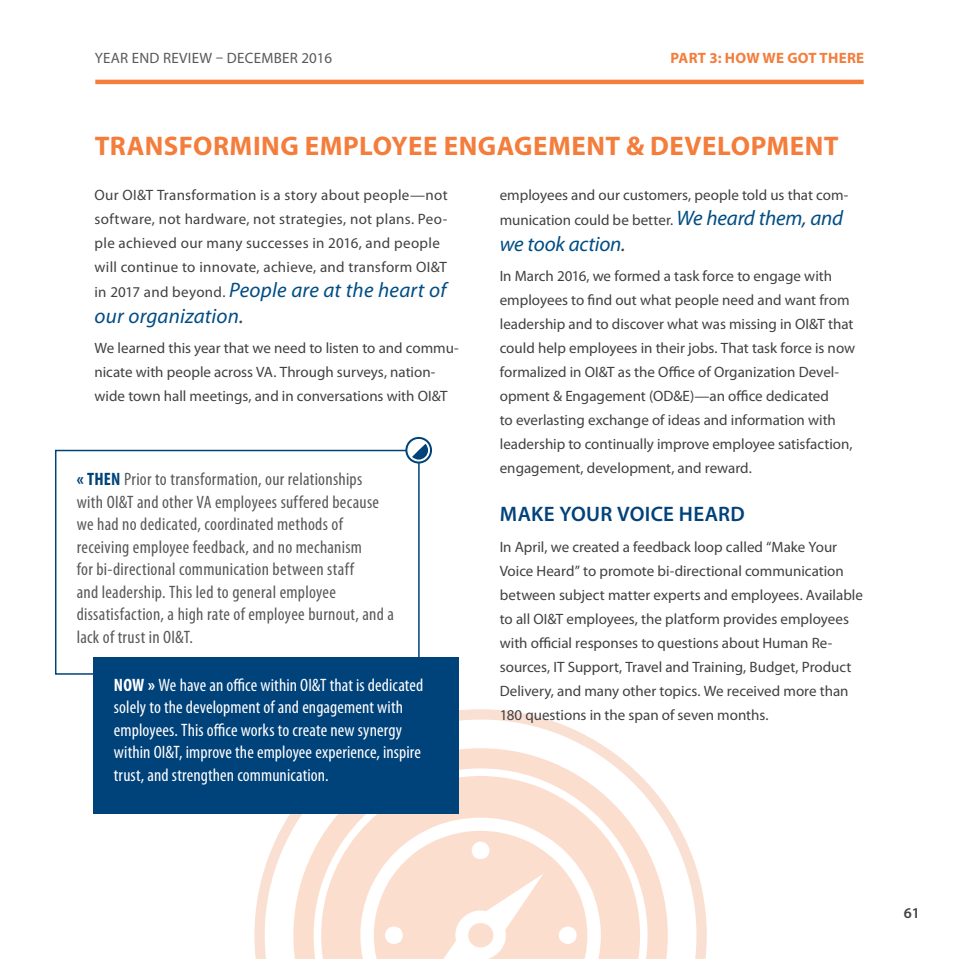
<style>
.page{position:relative;width:959px;height:959px;background:#fff}
.page>*{position:absolute;margin:0;border:0;box-sizing:border-box;transform-origin:0 0}
.H2_-_Part_3{font:700 27px "Myriad Pro";letter-spacing:.02em;color:#f47d3b}
.t1{font:italic 21px/25.5px "Myriad Pro";letter-spacing:.005em;color:#004d84}
.t2{font:600 21px "Myriad Pro";letter-spacing:.015em;color:#00427a}
.Emphasis_with_Heart{font:condensed 18px/22.5px "Myriad Pro";letter-spacing:.015em;color:#58595b}
.Emphasis_with_Heart-2{font:condensed 18px/22.5px "Myriad Pro";letter-spacing:.005em;color:#fff}
.t3{font:15px/24px "Myriad Pro";color:#414042}
.t4{font:15px/24px "Myriad Pro";letter-spacing:.02em;color:#414042}
.t5{font:15px "Myriad Pro";letter-spacing:.02em;color:#58595b}
.t6{font:700 15px "Myriad Pro";letter-spacing:.02em;color:#f47d3b}
.t7{font:600 15px "Myriad Pro";color:#414042}
.s1{font-style:normal;font-size:15px;color:#414042}
.s2{color:#414042}
.s3{font-style:italic;font-size:21px;color:#004d84}
.s4{font-weight:700;color:#00427a}
.s5{font-weight:700}
</style>
<div class="page">
<hr style="left:95px;top:80px;width:768px;height:4px;background:#f47d3b">
<svg style="left:254px;top:709px;width:452px;height:249px"></svg>
<svg style="left:265px;top:719px;width:431px;height:239px"></svg>
<svg style="left:313px;top:768px;width:334px;height:190px;fill:#fcdece"></svg>
<svg style="left:359px;top:817px;width:242px;height:141px"></svg>
<div style="left:55px;top:450px;width:364px;height:224px;border:2px solid #00427a"></div>
<div style="left:94px;top:657px;width:365px;height:156px;background:#00427a"></div>
<svg style="left:405px;top:437px;width:27px;height:26px"></svg>
<div style="left:407px;top:439px;width:23px;height:22px;border:1px solid #fff;border-radius:50%"></div>
<div style="left:408px;top:439px;width:21px;height:22px;background:#fff;border-radius:50%"></div>
<svg style="left:412px;top:444px;width:16px;height:15px"></svg>
<p class="t5" style="left:95px;top:49px;width:239px">YEAR END REVIEW – DECEMBER 2016</p>
<p class="t6" style="left:670px;top:49px;width:195px">PART 3: HOW WE GOT THERE</p>
<h2 class="H2_-_Part_3" style="left:95px;top:129px;width:745px">TRANSFORMING EMPLOYEE ENGAGEMENT &amp; DEVELOPMENT</h2>
<p class="t4" style="left:94px;top:182px;width:354px">Our OI&amp;T Transformation is a story about people—not software, not hardware, not strategies, not plans. Peo&shy;ple achieved our many successes in 2016, and people will continue to innovate, achieve, and transform OI&amp;T</p>
<p class="t1" style="left:94px;top:277px;width:353px"><span class="s1">in 2017 and beyond.</span> People are at the heart of our organization<span class="s2">.</span></p>
<p class="t3" style="left:94px;top:336px;width:366px">We learned this year that we need to listen to and commu&shy;nicate with people across VA. Through surveys, nation&shy;wide town hall meetings, and in conversations with OI&amp;T</p>
<p class="t3" style="left:500px;top:181px;width:350px;line-height:25.5px">employees and our customers, people told us that com&shy;munication could be better. <span class="s3">We heard them, and</span></p>
<p class="t1" style="left:499px;top:230px;width:127px">we took action<span class="s2">.</span></p>
<p class="t3" style="left:499px;top:264px;width:357px">In March 2016, we formed a task force to engage with employees to find out what people need and want from leadership and to discover what was missing in OI&amp;T that could help employees in their jobs. That task force is now formalized in OI&amp;T as the Office of Organization Devel&shy;opment &amp; Engagement (OD&amp;E)—an office dedicated<br>to everlasting exchange of ideas and information with leadership to continually improve employee satisfaction, engagement, development, and reward.</p>
<h3 class="t2" style="left:500px;top:500px;width:246px">MAKE YOUR VOICE HEARD</h3>
<p class="t3" style="left:500px;top:534px;width:365px">In April, we created a feedback loop called “Make Your Voice Heard” to promote bi-directional communication between subject matter experts and employees. Available to all OI&amp;T employees, the platform provides employees with official responses to questions about Human Re&shy;sources, IT Support, Travel and Training, Budget, Product Delivery, and many other topics. We received more than 180 questions in the span of seven months.</p>
<p class="Emphasis_with_Heart" style="left:77px;top:467px;width:319px"><span class="s4">« THEN</span> Prior to transformation, our relationships<br>with OI&amp;T and other VA employees suffered because we had no dedicated, coordinated methods of receiving employee feedback, and no mechanism<br>for bi-directional communication between staff<br>and leadership. This led to general employee dissatisfaction, a high rate of employee burnout, and a lack of trust in OI&amp;T.</p>
<p class="Emphasis_with_Heart-2" style="left:114px;top:673px;width:311px"><span class="s5">NOW »</span> We have an office within OI&amp;T that is dedicated solely to the development of and engagement with employees. This office works to create new synergy within OI&amp;T, improve the employee experience, inspire trust, and strengthen communication.</p>
<p class="t7" style="left:903px;top:903px;width:18px">61</p>
</div>
